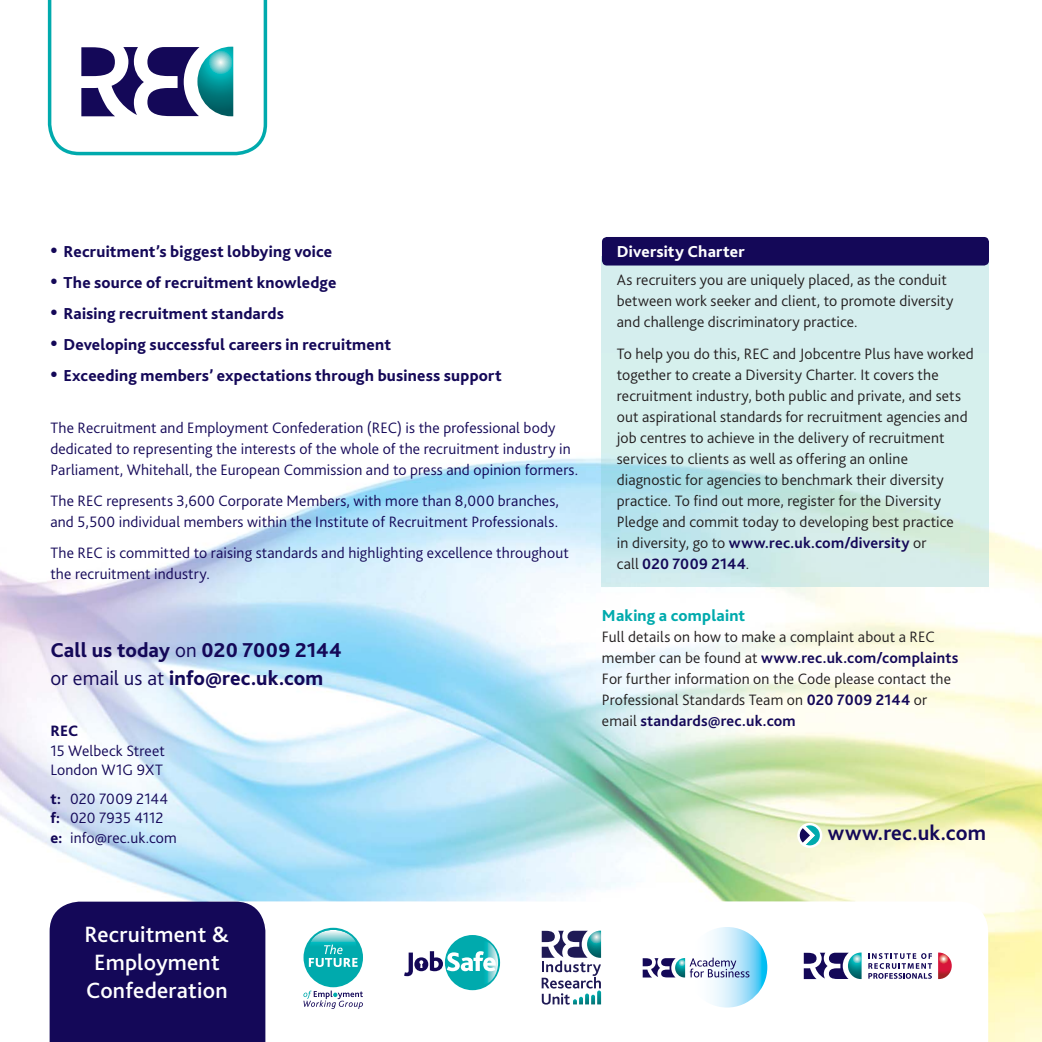
<style>
.page{position:relative;width:1042px;height:1042px;background:#fff}
.page>*{position:absolute;margin:0;border:0;box-sizing:border-box;transform-origin:0 0}
.t1{font:500 23.1px/27.8px "Bliss 2";letter-spacing:.01em;color:#fff;text-align:center}
.t2{font:700 21.88px "Bliss 2";letter-spacing:.005em;color:#140858}
.t3{font:800 21px/28px "Bliss 2";letter-spacing:.005em;color:#140858}
.t4{font:800 16.62px "Bliss 2";letter-spacing:.01em;color:#140858}
.t5{font:800 16.62px "Bliss 2";letter-spacing:.015em;color:#fff}
.t6{font:800 16.62px "Bliss 2";letter-spacing:.01em;color:#00aaad}
.t7{font:300 15.75px/21px "Bliss 2";letter-spacing:.01em;color:#231f20}
.t8{font:300 15.75px/21px "Bliss 2";letter-spacing:.01em;color:#140858}
.t9{font:800 15.75px "Bliss 2";color:#140858}
.s1{font-size:21px}
.s2{font-weight:300}
.s3{font-weight:800}
.s4{font-weight:700;color:#140858}
</style>
<div class="page">
<img style="left:0;top:354px;width:1042px;height:688px">
<svg style="left:48px;top:0;width:219px;height:155px"></svg>
<svg style="left:797px;top:823px;width:25px;height:25px"></svg>
<svg style="left:265px;top:901px;width:723px;height:141px"></svg>
<div style="left:293px;top:912px;width:666px;height:113px;background:#fff"></div>
<div style="left:303px;top:928px;width:60px;height:59px;background:#00aaad;border-radius:50%"></div>
<svg style="left:309px;top:930px;width:49px;height:37px"></svg>
<svg style="left:303px;top:990px;width:60px;height:19px"></svg>
<svg style="left:542px;top:930px;width:59px;height:74px"></svg>
<svg style="left:687px;top:927px;width:80px;height:80px"></svg>
<svg style="left:643px;top:957px;width:106px;height:20px"></svg>
<div style="left:445px;top:935px;width:55px;height:55px;background:#00aaad;border-radius:50%"></div>
<div style="left:414px;top:957px;width:14px;height:14px;background:#140858;border-radius:50%"></div>
<svg style="left:419px;top:960px;width:4px;height:8px"></svg>
<svg style="left:404px;top:952px;width:9px;height:24px"></svg>
<svg style="left:430px;top:941px;width:68px;height:43px"></svg>
<svg style="left:868px;top:953px;width:64px;height:26px"></svg>
<svg style="left:804px;top:952px;width:57px;height:27px"></svg>
<svg style="left:938px;top:952px;width:14px;height:27px"></svg>
<div style="left:50px;top:901px;width:215px;height:141px;background:#140858"></div>
<div style="left:602px;top:256px;width:387px;height:98px;background:#d5eeee"></div>
<img style="left:602px;top:354px;width:387px;height:232px">
<div style="left:602px;top:237px;width:387px;height:28px;background:#140858;border-radius:5px"></div>
<p class="t4" style="left:50px;top:245px;width:283px"><span class="s1">•</span> Recruitment’s biggest lobbying voice</p>
<p class="t4" style="left:50px;top:276px;width:288px"><span class="s1">•</span> The source of recruitment knowledge</p>
<p class="t4" style="left:50px;top:307px;width:235px"><span class="s1">•</span> Raising recruitment standards</p>
<p class="t4" style="left:50px;top:338px;width:342px"><span class="s1">•</span> Developing successful careers in recruitment</p>
<p class="t4" style="left:50px;top:369px;width:453px"><span class="s1">•</span> Exceeding members’ expectations through business support</p>
<p class="t8" style="left:50px;top:418px;width:529px">The Recruitment and Employment Confederation (REC) is the professional body dedicated to representing the interests of the whole of the recruitment industry in<br>Parliament, Whitehall, the European Commission and to press and opinion formers.</p>
<p class="t8" style="left:50px;top:491px;width:510px">The REC represents 3,600 Corporate Members, with more than 8,000 branches, and 5,500 individual members within the Institute of Recruitment Professionals.</p>
<p class="t8" style="left:50px;top:543px;width:520px">The REC is committed to raising standards and highlighting excellence throughout the recruitment industry.</p>
<h3 class="t3" style="left:50px;top:637px;width:293px">Call us today <span class="s2">on</span> 020 7009 2144 <span class="s2">or email us at</span> info@rec.uk.com</h3>
<p class="t9" style="left:50px;top:725px;width:29px">REC</p>
<p class="t8" style="left:50px;top:742px;width:116px;line-height:19.2px">15 Welbeck Street<br>London W1G 9XT</p>
<p class="t8" style="left:50px;top:791px;width:128px;line-height:19.2px"><span class="s3">t:</span> 020 7009 2144 <span class="s3">f:</span> 020 7935 4112 <span class="s3">e:</span> info@rec.uk.com</p>
<p class="t5" style="left:617px;top:245px;width:129px">Diversity Charter</p>
<p class="t7" style="left:617px;top:271px;width:338px">As recruiters you are uniquely placed, as the conduit between work seeker and client, to promote diversity and challenge discriminatory practice.</p>
<p class="t7" style="left:617px;top:344px;width:358px">To help you do this, REC and Jobcentre Plus have worked together to create a Diversity Charter. It covers the recruitment industry, both public and private, and sets out aspirational standards for recruitment agencies and job centres to achieve in the delivery of recruitment services to clients as well as offering an online diagnostic for agencies to benchmark their diversity practice. To find out more, register for the Diversity Pledge and commit today to developing best practice<br>in diversity, go to <span class="s4">www.rec.uk.com/diversity</span> or<br>call <span class="s4">020 7009 2144</span>.</p>
<p class="t6" style="left:602px;top:609px;width:145px">Making a complaint</p>
<p class="t7" style="left:602px;top:628px;width:358px">Full details on how to make a complaint about a REC member can be found at <span class="s4">www.rec.uk.com/complaints </span>For further information on the Code please contact the Professional Standards Team on <span class="s4">020 7009 2144</span> or email <span class="s4">standards@rec.uk.com</span></p>
<h2 class="t2" style="left:828px;top:824px;width:159px">www.rec.uk.com</h2>
<h1 class="t1" style="left:85px;top:922px;width:146px">Recruitment &amp;<br>Employment<br>Confederation</h1>
</div>
